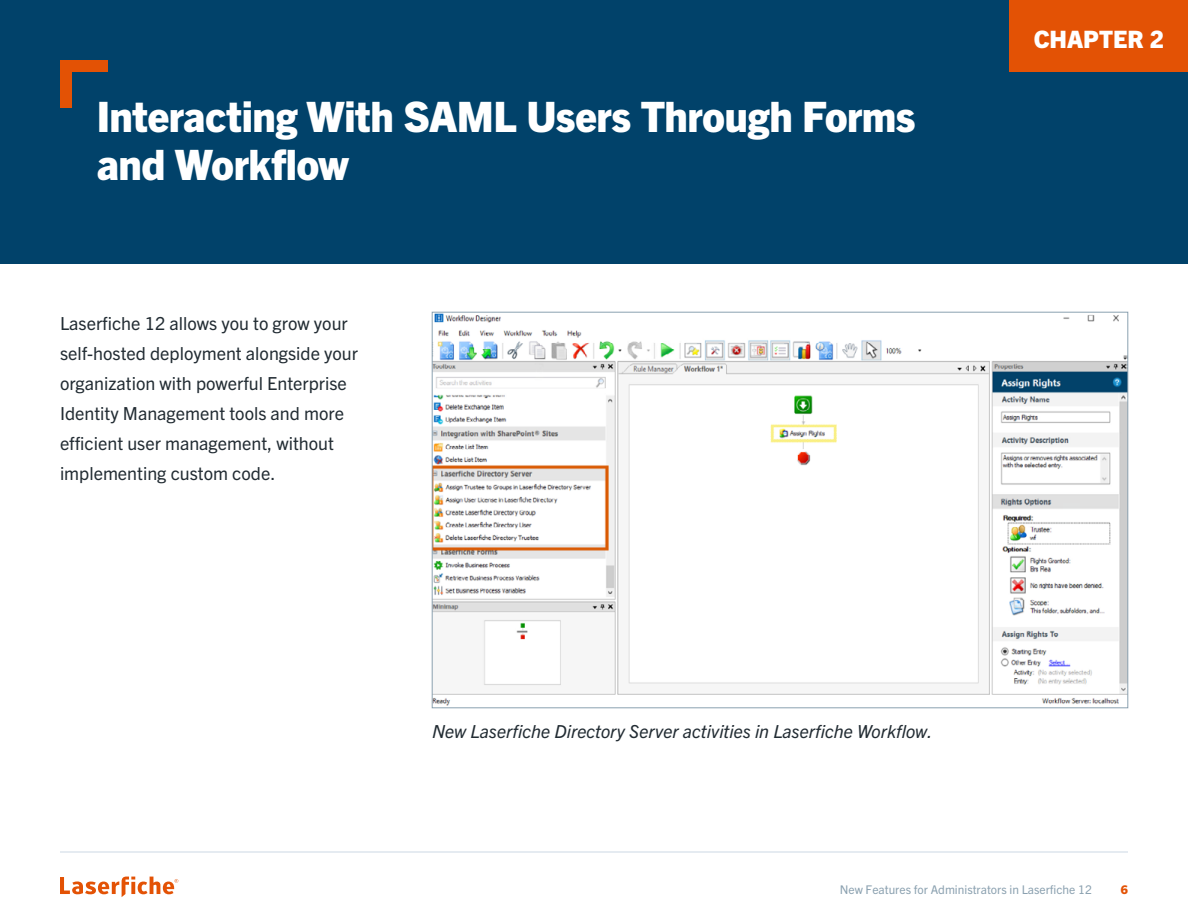
<style>
.page{position:relative;width:1188px;height:918px;background:#fff}
.page>*{position:absolute;margin:0;border:0;box-sizing:border-box;transform-origin:0 0}
.t1{font:800 42px/48px "Trade Gothic Next LT Pro";letter-spacing:-.01em;color:#fff}
.t2{font:800 24px "Trade Gothic Next LT Pro";color:#fff}
.t3{font:18px/30px "Trade Gothic Next LT Pro";color:#222c33}
.t4{font:italic 18px "Trade Gothic Next LT Pro";color:#222c33}
.t5{font:12px "Trade Gothic Next LT Pro";color:#8ba1b0}
.t6{font:800 12px "Trade Gothic Next LT Pro";color:#e35205}
</style>
<div class="page">
<svg style="left:60px;top:877px;width:118px;height:20px"></svg>
<hr style="left:60px;top:851px;width:1068px;height:2px;background:#dde5ed">
<div style="left:0;top:0;width:1188px;height:264px;background:#01426a"></div>
<div style="left:1010px;top:0;width:178px;height:72px;background:#e35205"></div>
<svg style="left:60px;top:60px;width:48px;height:48px"></svg>
<img style="left:434px;top:314px;width:692px;height:391px">
<h1 class="t1" style="left:97px;top:90px;width:820px">Interacting With SAML Users Through Forms and Workflow</h1>
<p class="t3" style="left:60px;top:307px;width:300px">Laserfiche 12 allows you to grow your self-hosted deployment alongside your organization with powerful Enterprise Identity Management tools and more efficient user management, without implementing custom code.</p>
<p class="t4" style="left:432px;top:719px;width:502px">New Laserfiche Directory Server activities in Laserfiche Workflow.</p>
<h2 class="t2" style="left:1034px;top:23px;width:132px">CHAPTER 2</h2>
<p class="t5" style="left:840px;top:881px;width:254px">New Features for Administrators in Laserfiche 12</p>
<p class="t6" style="left:1121px;top:881px;width:9px">6</p>
</div>
